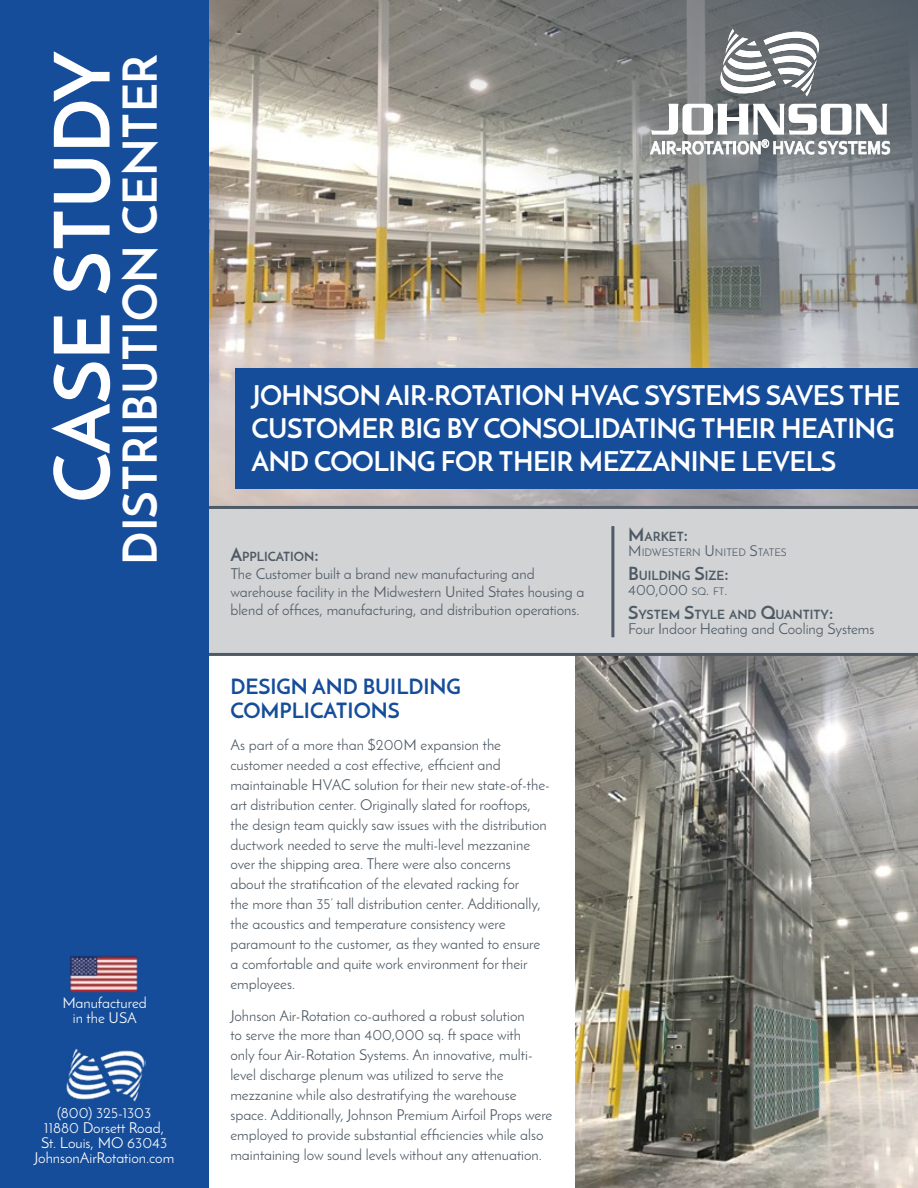
<style>
.page{position:relative;width:918px;height:1188px;background:#fff}
.page>*{position:absolute;margin:0;border:0;box-sizing:border-box;transform-origin:0 0}
.t1{font:700 76.5px "Josefin Sans";color:#fff}
.t2{font:700 46.5px "Josefin Sans";color:#fff}
.t3{font:700 27px/33px "Josefin Sans";letter-spacing:-.02em;color:#fff}
.t4{font:700 21px/24px "Josefin Sans";color:#154d9a}
.t5{font:15px/19.8px "Josefin Sans";color:#4f5a65}
.t6{font:15px/15px "Josefin Sans";color:#fff;text-align:center}
.t7{font:15px "Josefin Sans";color:#4f5a65}
.t8{font:700 12.6px "Josefin Sans";color:#4f5a65}
.t9{font:10.5px "Josefin Sans";color:#4f5a65}
.s1{font-size:18px}
.s2{font-size:15px}
.s3{font-size:10.5px}
</style>
<div class="page">
<img style="left:575px;top:656px;width:343px;height:532px">
<img style="left:209px;top:0;width:27px;height:506px">
<div style="left:204px;top:506px;width:714px;height:148px;background:#d1d3d5"></div>
<hr style="left:208px;top:506px;width:710px;height:3px;background:#4f5a65">
<hr style="left:208px;top:653px;width:710px;height:3px;background:#4f5a65">
<hr style="left:611px;top:526px;width:3px;height:111px;background:#4f5a65">
<div style="left:0;top:0;width:208px;height:1188px;background:#154d9a"></div>
<img style="left:70px;top:956px;width:68px;height:37px">
<img style="left:66px;top:1048px;width:79px;height:54px">
<img style="left:236px;top:0;width:682px;height:506px">
<svg style="left:720px;top:29px;width:100px;height:68px"></svg>
<svg style="left:650px;top:104px;width:240px;height:51px"></svg>
<div style="left:236px;top:369px;width:682px;height:120px;background:#154d9a"></div>
<h1 class="t1" style="left:35px;top:503px;width:453px;rotate:-90deg">CASE STUDY</h1>
<h2 class="t2" style="left:111px;top:565px;width:512px;rotate:-90deg">DISTRIBUTION CENTER</h2>
<p class="t6" style="left:62px;top:995px;width:86px">Manufactured in the USA</p>
<p class="t6" style="left:34px;top:1105px;width:142px">(800) 325-1303<br>11880 Dorsett Road,<br>St. Louis, MO 63043<br>JohnsonAirRotation.com</p>
<h3 class="t3" style="left:251px;top:379px;width:650px">JOHNSON AIR-ROTATION HVAC SYSTEMS SAVES THE<br>CUSTOMER BIG BY CONSOLIDATING THEIR HEATING<br>AND COOLING FOR THEIR MEZZANINE LEVELS</h3>
<p class="t8" style="left:230px;top:549px;width:90px"><span class="s1">A</span>PPLICATION<span class="s1">:</span></p>
<p class="t5" style="left:230px;top:565px;width:355px;line-height:18px">The Customer built a brand new manufacturing and warehouse facility in the Midwestern United States housing a blend of offices, manufacturing, and distribution operations.</p>
<h3 class="t4" style="left:230px;top:675px;width:232px">DESIGN AND BUILDING<br>COMPLICATIONS</h3>
<p class="t5" style="left:230px;top:735px;width:321px">As part of a more than $200M expansion the customer needed a cost effective, efficient and maintainable HVAC solution for their new state-of-the&shy;art distribution center. Originally slated for rooftops, the design team quickly saw issues with the distribution ductwork needed to serve the multi-level mezzanine over the shipping area. There were also concerns<br>about the stratification of the elevated racking for<br>the more than 35’ tall distribution center. Additionally, the acoustics and temperature consistency were paramount to the customer, as they wanted to ensure a comfortable and quite work environment for their employees.</p>
<p class="t5" style="left:230px;top:1005px;width:324px">Johnson Air-Rotation co-authored a robust solution<br>to serve the more than 400,000 sq. ft space with<br>only four Air-Rotation Systems. An innovative, multi&shy;level discharge plenum was utilized to serve the mezzanine while also destratifying the warehouse space. Additionally, Johnson Premium Airfoil Props were employed to provide substantial efficiencies while also maintaining low sound levels without any attenuation.</p>
<p class="t8" style="left:628px;top:528px;width:61px"><span class="s1">M</span>ARKET<span class="s1">:</span></p>
<p class="t9" style="left:628px;top:546px;width:160px"><span class="s2">M</span>IDWESTERN <span class="s2">U</span>NITED <span class="s2">S</span>TATES</p>
<p class="t8" style="left:628px;top:567px;width:102px"><span class="s1">B</span>UILDING <span class="s1">S</span>IZE<span class="s1">:</span></p>
<p class="t7" style="left:628px;top:580px;width:101px">400,000 <span class="s3">SQ</span>. <span class="s3">FT</span>.</p>
<p class="t8" style="left:628px;top:606px;width:206px"><span class="s1">S</span>YSTEM <span class="s1">S</span>TYLE AND <span class="s1">Q</span>UANTITY<span class="s1">:</span></p>
<p class="t5" style="left:628px;top:619px;width:248px">Four Indoor Heating and Cooling Systems</p>
</div>
